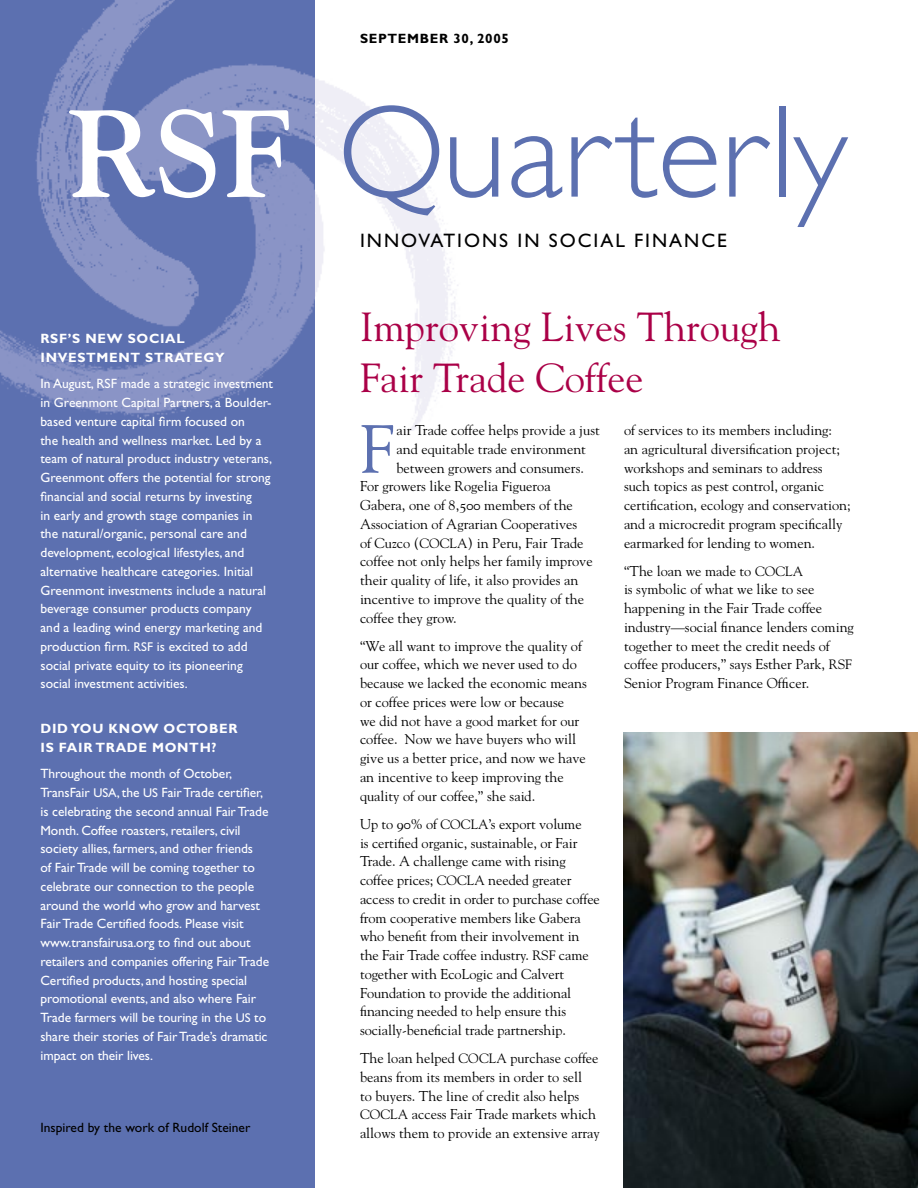
<style>
.page{position:relative;width:918px;height:1188px;background:#fff}
.page>*{position:absolute;margin:0;border:0;box-sizing:border-box;transform-origin:0 0}
.t1{font:300 132.15px "Gill Sans";color:#5c70b0}
.t2{font:67.5px "Goudy";color:#5c70b0}
.Story_Title_2{font:40.5px/51px "Goudy";color:#aa0047}
.t3{font:19.5px "Gill Sans";letter-spacing:.1em;color:#000}
.t4{font:14.25px/18.8px "Goudy";color:#000}
.t5{font:13.5px/18.8px "Gill Sans";letter-spacing:-.005em;color:#fff}
.t6{font:700 13.5px/18.8px "Gill Sans";letter-spacing:.05em;color:#fff}
.t7{font:13.5px "Gill Sans";color:#000}
.t8{font:700 13.5px "Gill Sans";letter-spacing:.05em;color:#000}
.s1{font-family:"Goudy";font-weight:700;font-size:122.85px;color:#fff}
.s2{font-size:12.75px}
.s3{font-family:"Goudy SC"}
.s4{font-size:13.5px}
</style>
<div class="page">
<div style="left:0;top:0;width:315px;height:1188px;background:#5c70b0"></div>
<img style="left:0;top:0;width:315px;height:418px">
<img style="left:623px;top:732px;width:295px;height:456px">
<p class="t8" style="left:360px;top:31px;width:150px">SEPTEMBER 30, 2005</p>
<p class="t1" style="left:68px;top:78px;width:781px"><span class="s1">RSF</span> Quarterly</p>
<p class="t3" style="left:360px;top:229px;width:368px">INNOVATIONS IN SOCIAL FINANCE</p>
<p class="t6" style="left:40px;top:329px;width:186px">RSF’S NEW SOCIAL<br>INVESTMENT STRATEGY</p>
<p class="t5" style="left:40px;top:375px;width:234px">In August, RSF made a strategic investment in Greenmont Capital Partners, a Boulder&shy;based venture capital firm focused on<br>the health and wellness market. Led by a team of natural product industry veterans, Greenmont offers the potential for strong financial and social returns by investing<br>in early and growth stage companies in the natural/organic, personal care and development, ecological lifestyles, and alternative healthcare categories. Initial Greenmont investments include a natural beverage consumer products company and a leading wind energy marketing and production firm. <span class="s2">RSF</span> is excited to add social private equity to its pioneering social investment activities.</p>
<p class="t6" style="left:40px;top:719px;width:199px">DID YOU KNOW OCTOBER<br>IS FAIR TRADE MONTH?</p>
<p class="t5" style="left:40px;top:765px;width:230px">Throughout the month of October, TransFair <span class="s2">USA</span>, the <span class="s2">US</span> Fair Trade certifier, is celebrating the second annual Fair Trade Month. Coffee roasters, retailers, civil society allies, farmers, and other friends<br>of Fair Trade will be coming together to celebrate our connection to the people around the world who grow and harvest Fair Trade Certified foods. Please visit www.transfairusa.org to find out about retailers and companies offering Fair Trade Certified products, and hosting special promotional events, and also where Fair Trade farmers will be touring in the <span class="s2">US</span> to share their stories of Fair Trade’s dramatic impact on their lives.</p>
<p class="t7" style="left:40px;top:1120px;width:211px">Inspired by the work of Rudolf Steiner</p>
<p class="Story_Title_2" style="left:360px;top:300px;width:422px">Improving Lives Through<br>Fair Trade Coffee</p>
<p class="t2" style="left:360px;top:407px;width:35px">F</p>
<p class="t4" style="left:396px;top:420px;width:205px">air Trade coffee helps provide a just</p>
<p class="t4" style="left:396px;top:439px;width:191px">and equitable trade environment</p>
<p class="t4" style="left:396px;top:458px;width:189px">between growers and consumers.</p>
<p class="t4" style="left:360px;top:477px;width:192px">For growers like Rogelia Figueroa</p>
<p class="t4" style="left:360px;top:495px;width:214px">Gabera, one of <span class="s3">8,500</span> members of the</p>
<p class="t4" style="left:360px;top:514px;width:219px">Association of Agrarian Cooperatives</p>
<p class="t4" style="left:360px;top:533px;width:225px">of Cuzco (<span class="s4">COCLA</span>) in Peru, Fair Trade</p>
<p class="t4" style="left:360px;top:552px;width:234px">coffee not only helps her family improve</p>
<p class="t4" style="left:360px;top:570px;width:220px">their quality of life, it also provides an</p>
<p class="t4" style="left:360px;top:589px;width:226px">incentive to improve the quality of the</p>
<p class="t4" style="left:360px;top:608px;width:98px">coffee they grow.</p>
<p class="t4" style="left:360px;top:636px;width:228px">“We all want to improve the quality of our coffee, which we never used to do because we lacked the economic means or coffee prices were low or because<br>we did not have a good market for our coffee. Now we have buyers who will give us a better price, and now we have an incentive to keep improving the quality of our coffee,” she said.</p>
<p class="t4" style="left:360px;top:814px;width:241px">Up to <span class="s3">90%</span> of <span class="s4">COCLA</span>’s export volume<br>is certified organic, sustainable, or Fair Trade. A challenge came with rising coffee prices; <span class="s4">COCLA</span> needed greater access to credit in order to purchase coffee from cooperative members like Gabera who benefit from their involvement in the Fair Trade coffee industry. <span class="s4">RSF</span> came together with EcoLogic and Calvert Foundation to provide the additional financing needed to help ensure this socially-beneficial trade partnership.</p>
<p class="t4" style="left:360px;top:1048px;width:241px">The loan helped <span class="s4">COCLA</span> purchase coffee beans from its members in order to sell<br>to buyers. The line of credit also helps <span class="s4">COCLA</span> access Fair Trade markets which allows them to provide an extensive array</p>
<p class="t4" style="left:624px;top:420px;width:228px">of services to its members including:<br>an agricultural diversification project; workshops and seminars to address such topics as pest control, organic certification, ecology and conservation; and a microcredit program specifically earmarked for lending to women.</p>
<p class="t4" style="left:624px;top:561px;width:231px">“The loan we made to <span class="s4">COCLA<br></span>is symbolic of what we like to see happening in the Fair Trade coffee industry—social finance lenders coming together to meet the credit needs of coffee producers,” says Esther Park, <span class="s4">RSF </span>Senior Program Finance Officer.</p>
</div>
